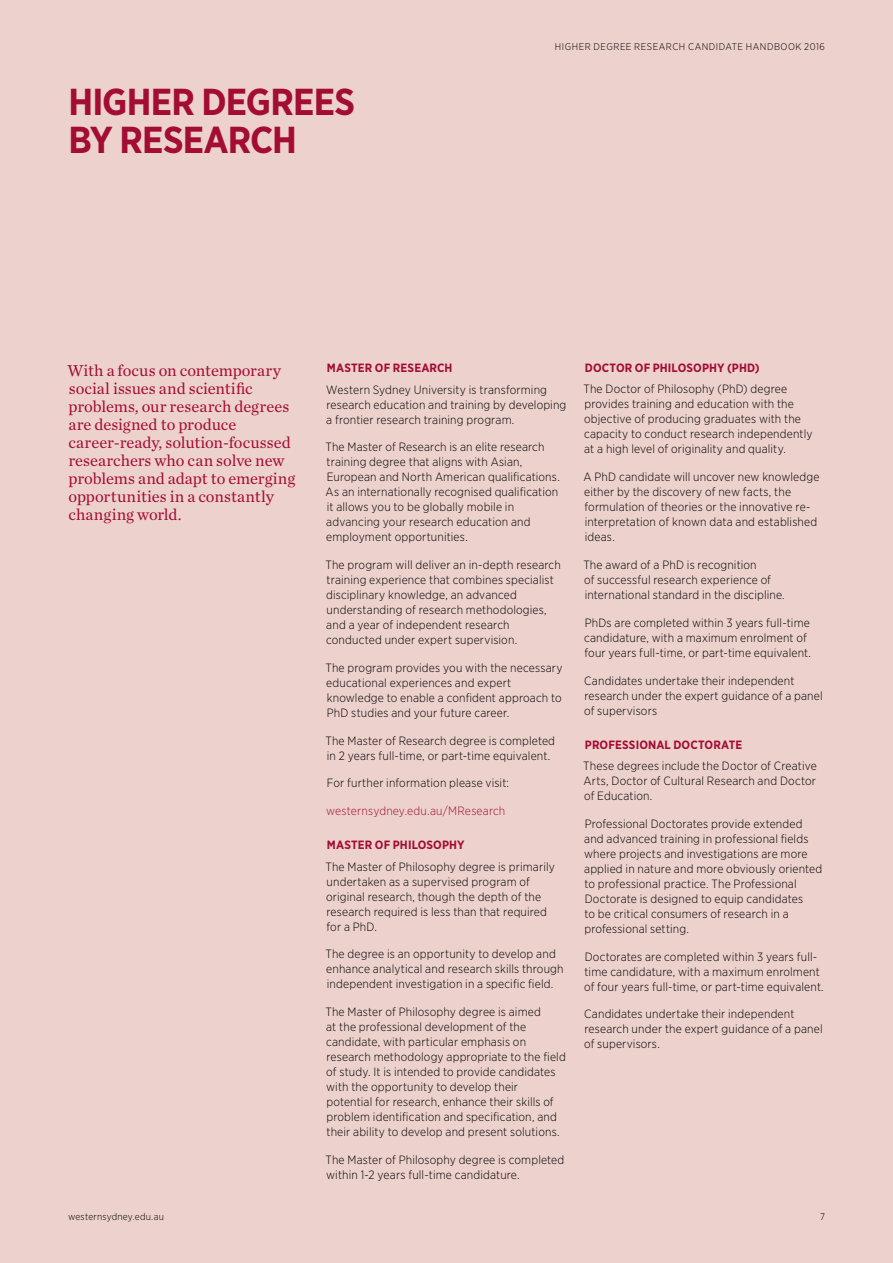
<style>
.page{position:relative;width:893px;height:1263px;background:#ecd1cd}
.page>*{position:absolute;margin:0;border:0;box-sizing:border-box;transform-origin:0 0}
.t1{font:700 37.5px/37.5px "Gotham Narrow";letter-spacing:-.02em;color:#a30c33}
.t2{font:16.5px/18px "Chronicle Text G1";color:#a30c33}
.t3{font:300 12px/15px "Gotham Narrow";letter-spacing:.015em;color:#000}
.t4{font:700 12px "Gotham Narrow";letter-spacing:.01em;color:#a30c33}
.t5{font:300 12px "Gotham Narrow";letter-spacing:.015em;color:#a30c33}
.t6{font:300 9.75px "Gotham Narrow";letter-spacing:.05em;color:#000}
.t7{font:300 9.75px "Gotham Narrow";letter-spacing:.025em;color:#000}
</style>
<div class="page">
<h1 class="t1" style="left:68px;top:83px;width:288px">HIGHER DEGREES<br>BY RESEARCH</h1>
<p class="t6" style="left:555px;top:41px;width:271px">HIGHER DEGREE RESEARCH CANDIDATE HANDBOOK 2016</p>
<p class="t2" style="left:67px;top:360px;width:229px">With a focus on contemporary social issues and scientific problems, our research degrees are designed to produce career-ready, solution-focussed researchers who can solve new problems and adapt to emerging opportunities in a constantly changing world.</p>
<p class="t4" style="left:327px;top:360px;width:127px">MASTER OF RESEARCH</p>
<p class="t3" style="left:326px;top:381px;width:242px">Western Sydney University is transforming research education and training by developing a frontier research training program.</p>
<p class="t3" style="left:325px;top:439px;width:236px">The Master of Research is an elite research training degree that aligns with Asian, European and North American qualifications.<br>As an internationally recognised qualification it allows you to be globally mobile in advancing your research education and employment opportunities.</p>
<p class="t3" style="left:325px;top:557px;width:237px">The program will deliver an in-depth research training experience that combines specialist disciplinary knowledge, an advanced understanding of research methodologies, and a year of independent research conducted under expert supervision.</p>
<p class="t3" style="left:325px;top:660px;width:239px">The program provides you with the necessary educational experiences and expert knowledge to enable a confident approach to PhD studies and your future career.</p>
<p class="t3" style="left:325px;top:732px;width:231px">The Master of Research degree is completed in 2 years full-time, or part-time equivalent.</p>
<p class="t3" style="left:327px;top:775px;width:184px">For further information please visit:</p>
<p class="t5" style="left:326px;top:803px;width:181px">westernsydney.edu.au/MResearch</p>
<p class="t4" style="left:327px;top:837px;width:139px">MASTER OF PHILOSOPHY</p>
<p class="t3" style="left:325px;top:858px;width:231px">The Master of Philosophy degree is primarily undertaken as a supervised program of original research, though the depth of the research required is less than that required for a PhD.</p>
<p class="t3" style="left:325px;top:946px;width:240px">The degree is an opportunity to develop and enhance analytical and research skills through independent investigation in a specific field.</p>
<p class="t3" style="left:325px;top:1004px;width:242px">The Master of Philosophy degree is aimed<br>at the professional development of the candidate, with particular emphasis on research methodology appropriate to the field of study. It is intended to provide candidates with the opportunity to develop their potential for research, enhance their skills of problem identification and specification, and their ability to develop and present solutions.</p>
<p class="t3" style="left:325px;top:1152px;width:240px">The Master of Philosophy degree is completed within 1-2 years full-time candidature.</p>
<p class="t4" style="left:585px;top:360px;width:176px">DOCTOR OF PHILOSOPHY (PHD)</p>
<p class="t3" style="left:583px;top:381px;width:231px">The Doctor of Philosophy (PhD) degree provides training and education with the objective of producing graduates with the capacity to conduct research independently at a high level of originality and quality.</p>
<p class="t3" style="left:584px;top:469px;width:237px">A PhD candidate will uncover new knowledge either by the discovery of new facts, the formulation of theories or the innovative re&shy;interpretation of known data and established ideas.</p>
<p class="t3" style="left:583px;top:557px;width:203px">The award of a PhD is recognition<br>of successful research experience of international standard in the discipline.</p>
<p class="t3" style="left:584px;top:615px;width:228px">PhDs are completed within 3 years full-time candidature, with a maximum enrolment of four years full-time, or part-time equivalent.</p>
<p class="t3" style="left:584px;top:672px;width:240px">Candidates undertake their independent research under the expert guidance of a panel of supervisors</p>
<p class="t4" style="left:585px;top:737px;width:159px">PROFESSIONAL DOCTORATE</p>
<p class="t3" style="left:583px;top:758px;width:235px;text-align:justify">These degrees include the Doctor of Creative Arts, Doctor of Cultural Research and Doctor of Education.</p>
<p class="t3" style="left:584px;top:816px;width:240px">Professional Doctorates provide extended and advanced training in professional fields where projects and investigations are more applied in nature and more obviously oriented to professional practice. The Professional Doctorate is designed to equip candidates<br>to be critical consumers of research in a professional setting.</p>
<p class="t3" style="left:584px;top:948px;width:241px">Doctorates are completed within 3 years full&shy;time candidature, with a maximum enrolment of four years full-time, or part-time equivalent.</p>
<p class="t3" style="left:584px;top:1006px;width:240px">Candidates undertake their independent research under the expert guidance of a panel of supervisors.</p>
<p class="t7" style="left:68px;top:1211px;width:97px">westernsydney.edu.au</p>
<p class="t6" style="left:820px;top:1211px;width:6px">7</p>
</div>
